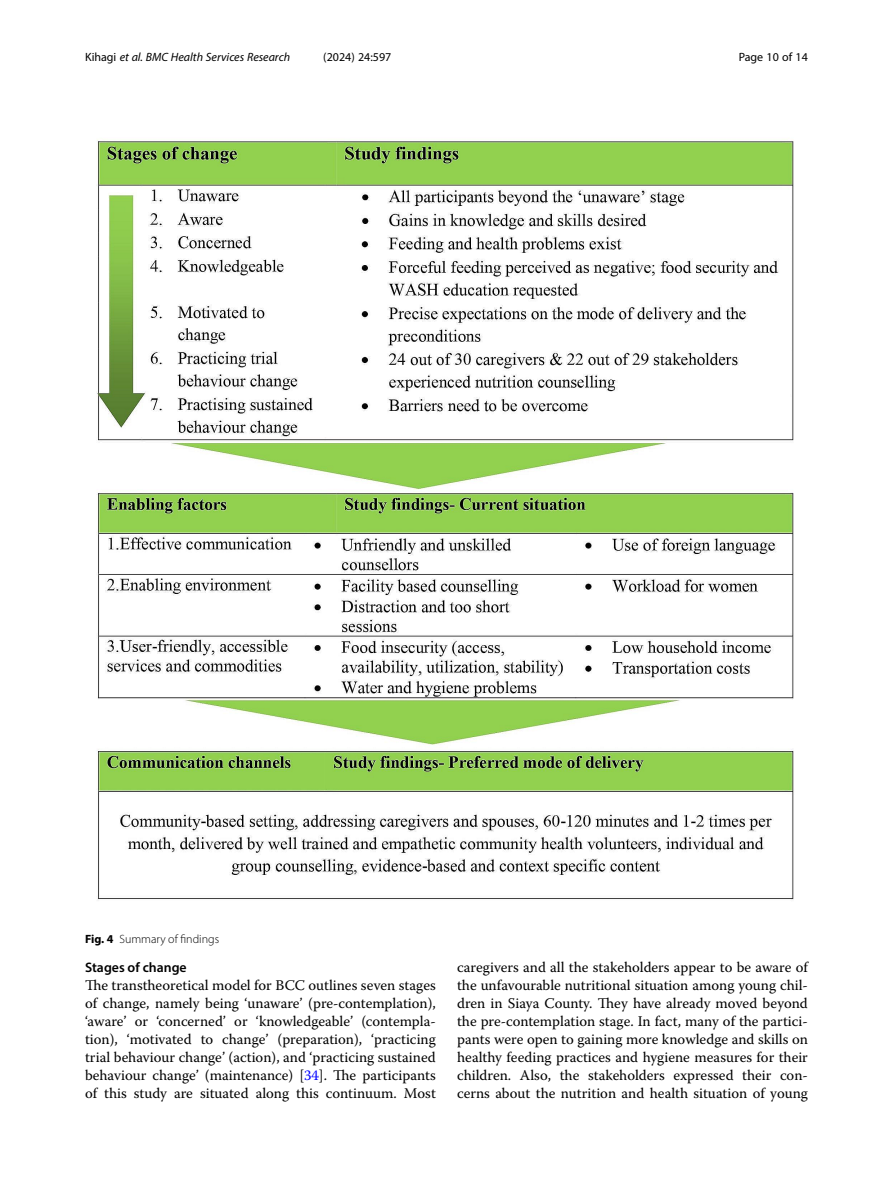
<style>
.page{position:relative;width:893px;height:1191px;background:#fff}
.page>*{position:absolute;margin:0;border:0;box-sizing:border-box;transform-origin:0 0}
.Body_Text{font:14.7px/18px "Warnock Pro";color:#000;text-align:justify}
.Head_2{font:600 13.8px "Myriad Pro";color:#000}
.t1{font:italic 12px "Myriad Pro";color:#000}
.t2{font:12px "Myriad Pro";color:#000}
.Figure_Caption{font:300 12px "Myriad Pro";color:#000}
.s1{font-style:normal}
.s2{font-weight:700}
.s3{color:#00f}
</style>
<div class="page">
<img style="left:96px;top:140px;width:698px;height:760px">
<p class="t1" style="left:85px;top:50px;width:207px"><span class="s1">Kihagi</span> et al. BMC Health Services Research</p>
<p class="t2" style="left:323px;top:50px;width:70px">(2024) 24:597</p>
<p class="t2" style="left:739px;top:50px;width:71px">Page 10 of 14</p>
<p class="Figure_Caption" style="left:85px;top:931px;width:136px"><span class="s2">Fig. 4</span> Summary of findings</p>
<p class="Head_2" style="left:85px;top:959px;width:103px">Stages of change</p>
<p class="Body_Text" style="left:85px;top:976px;width:352px">The transtheoretical model for BCC outlines seven stages of change, namely being ‘unaware’ (pre-contemplation), ‘aware’ or ‘concerned’ or ‘knowledgeable’ (contempla&shy;tion), ‘motivated to change’ (preparation), ‘practicing trial behaviour change’ (action), and ‘practicing sustained behaviour change’ (maintenance) [<span class="s3">34</span>]. The participants of this study are situated along this continuum. Most</p>
<p class="Body_Text" style="left:457px;top:958px;width:352px">caregivers and all the stakeholders appear to be aware of the unfavourable nutritional situation among young chil&shy;dren in Siaya County. They have already moved beyond the pre-contemplation stage. In fact, many of the partici&shy;pants were open to gaining more knowledge and skills on healthy feeding practices and hygiene measures for their children. Also, the stakeholders expressed their con&shy;cerns about the nutrition and health situation of young</p>
</div>
